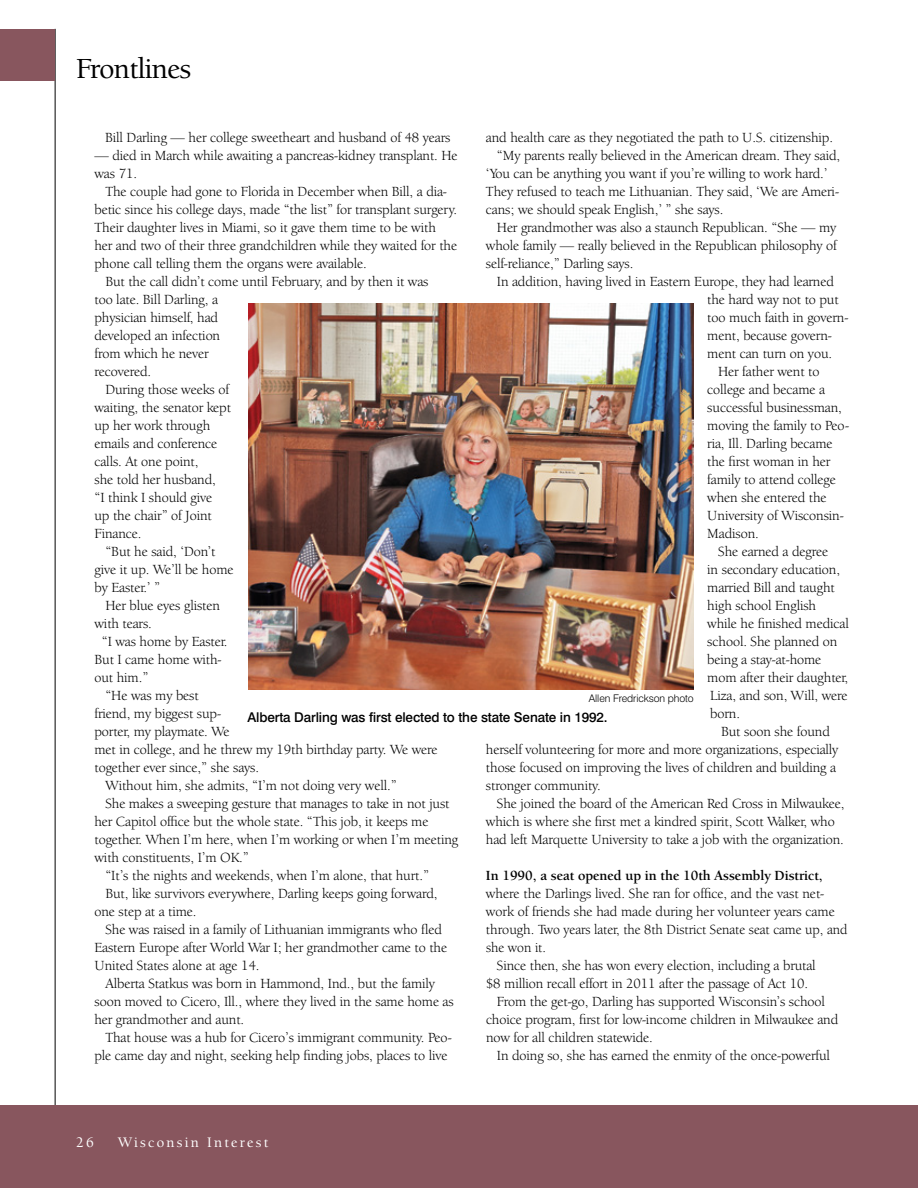
<style>
.page{position:relative;width:918px;height:1188px;background:#fff}
.page>*{position:absolute;margin:0;border:0;box-sizing:border-box;transform-origin:0 0}
.t1{font:500 30px "Berkeley Oldstyle IT Cby BT";letter-spacing:-.02em;color:#000}
.t2{font:500 15px "Berkeley Oldstyle IT Cby BT";letter-spacing:.15em;color:#fff}
.t3{font:14.4px/18px "Berkeley Oldstyle IT Cby BT";letter-spacing:-.005em;color:#000}
.t4{font:700 14.4px "Berkeley Oldstyle IT Cby BT";color:#000}
.t5{font:500 13.5px "Swiss 721 BT";letter-spacing:-.01em;color:#000}
.t6{font:300 10.5px "Swiss 721 BT";letter-spacing:-.01em;color:#000}
</style>
<div class="page">
<hr style="left:55px;top:29px;width:1px;height:1159px;background:#000">
<div style="left:0;top:1106px;width:918px;height:82px;background:#88565e"></div>
<div style="left:0;top:29px;width:55px;height:52px;background:#88565e"></div>
<img style="left:248px;top:303px;width:446px;height:386px">
<h1 class="t1" style="left:76px;top:51px;width:117px">Frontlines</h1>
<p class="t3" style="left:105px;top:128px;width:347px">Bill Darling — her college sweetheart and husband of 48 years</p>
<p class="t3" style="left:94px;top:146px;width:365px">— died in March while awaiting a pancreas-kidney transplant. He was 71.</p>
<p class="t3" style="left:105px;top:182px;width:343px">The couple had gone to Florida in December when Bill, a dia-</p>
<p class="t3" style="left:94px;top:200px;width:364px">betic since his college days, made “the list” for transplant surgery.</p>
<p class="t3" style="left:94px;top:218px;width:343px">Their daughter lives in Miami, so it gave them time to be with</p>
<p class="t3" style="left:94px;top:236px;width:364px">her and two of their three grandchildren while they waited for the</p>
<p class="t3" style="left:94px;top:254px;width:274px">phone call telling them the organs were available.</p>
<p class="t3" style="left:105px;top:272px;width:325px">But the call didn’t come until February, and by then it was</p>
<p class="t3" style="left:94px;top:290px;width:125px">too late. Bill Darling, a</p>
<p class="t3" style="left:94px;top:308px;width:125px">physician himself, had</p>
<p class="t3" style="left:94px;top:326px;width:127px">developed an infection</p>
<p class="t3" style="left:94px;top:344px;width:116px">from which he never</p>
<p class="t3" style="left:94px;top:362px;width:58px">recovered.</p>
<p class="t3" style="left:105px;top:380px;width:125px">During those weeks of</p>
<p class="t3" style="left:94px;top:398px;width:138px">waiting, the senator kept</p>
<p class="t3" style="left:94px;top:416px;width:117px">up her work through</p>
<p class="t3" style="left:94px;top:434px;width:124px">emails and conference</p>
<p class="t3" style="left:94px;top:452px;width:105px">calls. At one point,</p>
<p class="t3" style="left:94px;top:470px;width:123px">she told her husband,</p>
<p class="t3" style="left:94px;top:488px;width:119px">“I think I should give</p>
<p class="t3" style="left:94px;top:506px;width:119px">up the chair” of Joint</p>
<p class="t3" style="left:94px;top:524px;width:49px">Finance.</p>
<p class="t3" style="left:105px;top:542px;width:112px">“But he said, ‘Don’t</p>
<p class="t3" style="left:94px;top:560px;width:141px">give it up. We’ll be home</p>
<p class="t3" style="left:94px;top:578px;width:67px">by Easter.’ ”</p>
<p class="t3" style="left:105px;top:596px;width:116px">Her blue eyes glisten</p>
<p class="t3" style="left:94px;top:614px;width:59px">with tears.</p>
<p class="t3" style="left:102px;top:632px;width:127px">“I was home by Easter.</p>
<p class="t3" style="left:94px;top:650px;width:129px">But I came home with-</p>
<p class="t3" style="left:94px;top:668px;width:55px">out him.”</p>
<p class="t3" style="left:105px;top:686px;width:95px">“He was my best</p>
<p class="t3" style="left:94px;top:704px;width:128px">friend, my biggest sup-</p>
<p class="t3" style="left:94px;top:722px;width:137px">porter, my playmate. We</p>
<p class="t3" style="left:94px;top:740px;width:345px">met in college, and he threw my 19th birthday party. We were</p>
<p class="t3" style="left:94px;top:758px;width:166px">together ever since,” she says.</p>
<p class="t3" style="left:105px;top:776px;width:293px">Without him, she admits, “I’m not doing very well.”</p>
<p class="t3" style="left:105px;top:794px;width:346px">She makes a sweeping gesture that manages to take in not just</p>
<p class="t3" style="left:94px;top:812px;width:336px">her Capitol office but the whole state. “This job, it keeps me</p>
<p class="t3" style="left:94px;top:830px;width:365px">together. When I’m here, when I’m working or when I’m meeting</p>
<p class="t3" style="left:94px;top:848px;width:156px">with constituents, I’m OK.”</p>
<p class="t3" style="left:105px;top:866px;width:325px">“It’s the nights and weekends, when I’m alone, that hurt.”</p>
<p class="t3" style="left:105px;top:884px;width:334px">But, like survivors everywhere, Darling keeps going forward,</p>
<p class="t3" style="left:94px;top:902px;width:104px">one step at a time.</p>
<p class="t3" style="left:105px;top:920px;width:338px">She was raised in a family of Lithuanian immigrants who fled</p>
<p class="t3" style="left:94px;top:938px;width:354px">Eastern Europe after World War I; her grandmother came to the</p>
<p class="t3" style="left:94px;top:956px;width:166px">United States alone at age 14.</p>
<p class="t3" style="left:105px;top:974px;width:331px">Alberta Statkus was born in Hammond, Ind., but the family</p>
<p class="t3" style="left:94px;top:992px;width:361px">soon moved to Cicero, Ill., where they lived in the same home as</p>
<p class="t3" style="left:94px;top:1010px;width:151px">her grandmother and aunt.</p>
<p class="t3" style="left:105px;top:1028px;width:348px">That house was a hub for Cicero’s immigrant community. Peo-</p>
<p class="t3" style="left:94px;top:1046px;width:355px">ple came day and night, seeking help finding jobs, places to live</p>
<p class="t3" style="left:486px;top:128px;width:349px">and health care as they negotiated the path to U.S. citizenship.</p>
<p class="t3" style="left:497px;top:146px;width:345px">“My parents really believed in the American dream. They said,</p>
<p class="t3" style="left:486px;top:164px;width:343px">‘You can be anything you want if you’re willing to work hard.’</p>
<p class="t3" style="left:486px;top:182px;width:355px">They refused to teach me Lithuanian. They said, ‘We are Ameri-</p>
<p class="t3" style="left:486px;top:200px;width:239px">cans; we should speak English,’ ” she says.</p>
<p class="t3" style="left:497px;top:218px;width:341px">Her grandmother was also a staunch Republican. “She — my</p>
<p class="t3" style="left:486px;top:236px;width:352px">whole family — really believed in the Republican philosophy of</p>
<p class="t3" style="left:486px;top:254px;width:149px">self-reliance,” Darling says.</p>
<p class="t3" style="left:497px;top:272px;width:339px">In addition, having lived in Eastern Europe, they had learned</p>
<p class="t3" style="left:707px;top:290px;width:133px">the hard way not to put</p>
<p class="t3" style="left:707px;top:308px;width:143px">too much faith in govern-</p>
<p class="t3" style="left:707px;top:326px;width:126px">ment, because govern-</p>
<p class="t3" style="left:707px;top:344px;width:126px">ment can turn on you.</p>
<p class="t3" style="left:718px;top:362px;width:103px">Her father went to</p>
<p class="t3" style="left:707px;top:380px;width:119px">college and became a</p>
<p class="t3" style="left:707px;top:398px;width:136px">successful businessman,</p>
<p class="t3" style="left:707px;top:416px;width:143px">moving the family to Peo-</p>
<p class="t3" style="left:707px;top:434px;width:127px">ria, Ill. Darling became</p>
<p class="t3" style="left:707px;top:452px;width:125px">the first woman in her</p>
<p class="t3" style="left:707px;top:470px;width:130px">family to attend college</p>
<p class="t3" style="left:707px;top:488px;width:121px">when she entered the</p>
<p class="t3" style="left:707px;top:506px;width:138px">University of Wisconsin-</p>
<p class="t3" style="left:707px;top:524px;width:53px">Madison.</p>
<p class="t3" style="left:718px;top:542px;width:111px">She earned a degree</p>
<p class="t3" style="left:707px;top:560px;width:134px">in secondary education,</p>
<p class="t3" style="left:707px;top:578px;width:129px">married Bill and taught</p>
<p class="t3" style="left:707px;top:596px;width:110px">high school English</p>
<p class="t3" style="left:707px;top:614px;width:143px">while he finished medical</p>
<p class="t3" style="left:707px;top:632px;width:132px">school. She planned on</p>
<p class="t3" style="left:707px;top:650px;width:116px">being a stay-at-home</p>
<p class="t3" style="left:707px;top:668px;width:142px">mom after their daughter,</p>
<p class="t3" style="left:710px;top:686px;width:139px">Liza, and son, Will, were</p>
<p class="t3" style="left:710px;top:704px;width:31px">born.</p>
<p class="t3" style="left:721px;top:722px;width:110px">But soon she found</p>
<p class="t3" style="left:486px;top:740px;width:354px">herself volunteering for more and more organizations, especially</p>
<p class="t3" style="left:486px;top:758px;width:352px">those focused on improving the lives of children and building a</p>
<p class="t3" style="left:486px;top:776px;width:116px">stronger community.</p>
<p class="t3" style="left:497px;top:794px;width:349px">She joined the board of the American Red Cross in Milwaukee,</p>
<p class="t3" style="left:486px;top:812px;width:350px">which is where she first met a kindred spirit, Scott Walker, who</p>
<p class="t3" style="left:486px;top:830px;width:359px">had left Marquette University to take a job with the organization.</p>
<p class="t4" style="left:486px;top:867px;width:338px">In 1990, a seat opened up in the 10th Assembly District,</p>
<p class="t3" style="left:486px;top:884px;width:340px">where the Darlings lived. She ran for office, and the vast net-</p>
<p class="t3" style="left:486px;top:902px;width:350px">work of friends she had made during her volunteer years came</p>
<p class="t3" style="left:486px;top:920px;width:363px">through. Two years later, the 8th District Senate seat came up, and</p>
<p class="t3" style="left:486px;top:938px;width:62px">she won it.</p>
<p class="t3" style="left:497px;top:956px;width:320px">Since then, she has won every election, including a brutal</p>
<p class="t3" style="left:486px;top:974px;width:324px">$8 million recall effort in 2011 after the passage of Act 10.</p>
<p class="t3" style="left:497px;top:992px;width:330px">From the get-go, Darling has supported Wisconsin’s school</p>
<p class="t3" style="left:486px;top:1010px;width:354px">choice program, first for low-income children in Milwaukee and</p>
<p class="t3" style="left:486px;top:1028px;width:168px">now for all children statewide.</p>
<p class="t3" style="left:497px;top:1046px;width:335px">In doing so, she has earned the enmity of the once-powerful</p>
<p class="t6" style="left:589px;top:692px;width:106px">Allen Fredrickson photo</p>
<p class="t5" style="left:247px;top:709px;width:362px">Alberta Darling was first elected to the state Senate in 1992.</p>
<p class="t2" style="left:76px;top:1133px;width:19px">26</p>
<p class="t2" style="left:118px;top:1133px;width:152px">Wisconsin Interest</p>
</div>
